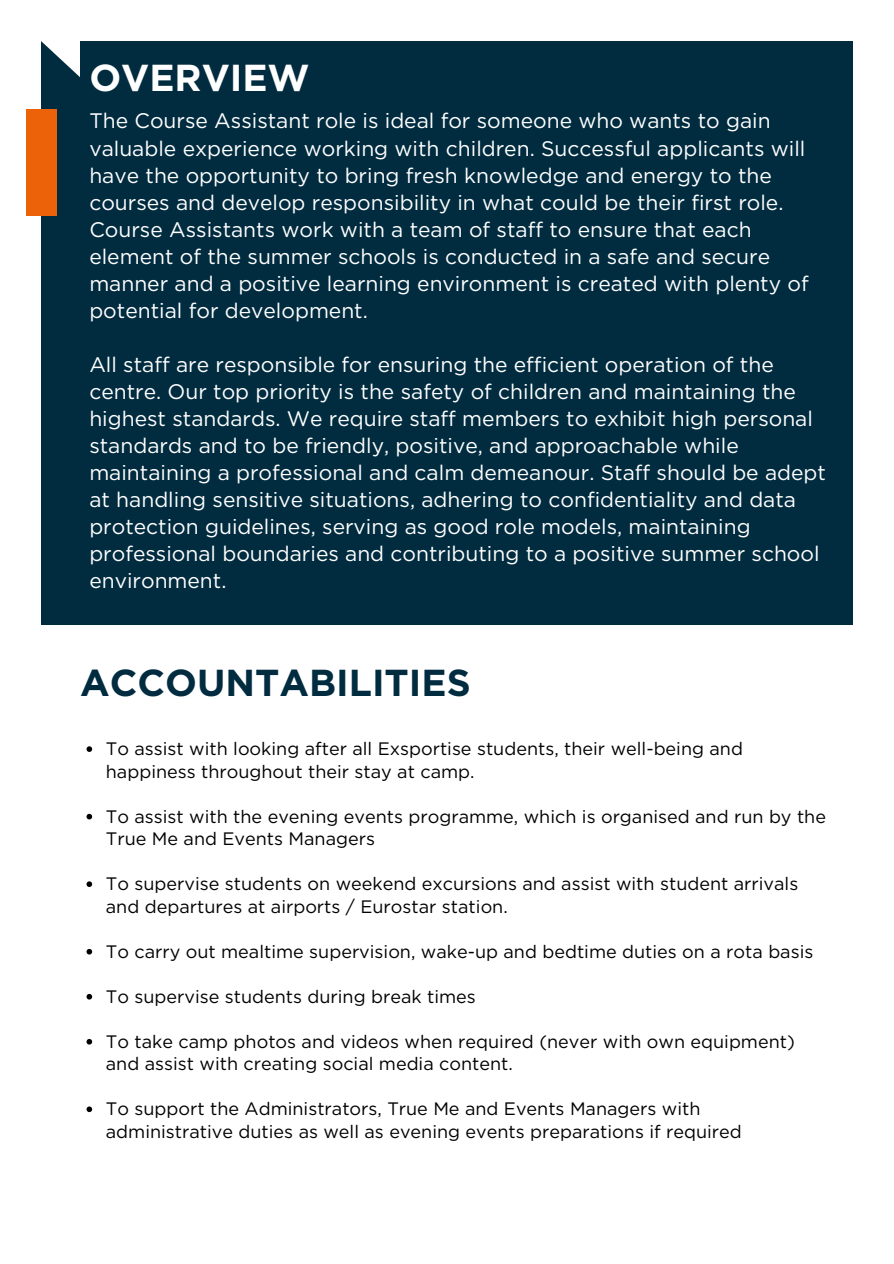
<style>
.page{position:relative;width:894px;height:1264px;background:#fff}
.page>*{position:absolute;margin:0;border:0;box-sizing:border-box;transform-origin:0 0}
.t1{font:700 37.5px "Gotham";color:#012c40}
.t2{font:700 37.5px "Gotham";color:#fff}
.t3{font:21px/27px "Gotham";color:#fff}
.t4{font:18px/22.5px "Gotham";color:#000}
</style>
<div class="page">
<svg style="left:86px;top:746px;width:6px;height:6px"></svg>
<svg style="left:86px;top:813px;width:6px;height:6px"></svg>
<svg style="left:86px;top:881px;width:6px;height:6px"></svg>
<svg style="left:86px;top:948px;width:6px;height:6px"></svg>
<svg style="left:86px;top:993px;width:6px;height:6px"></svg>
<svg style="left:86px;top:1039px;width:6px;height:5px"></svg>
<svg style="left:86px;top:1106px;width:6px;height:6px"></svg>
<div style="left:41px;top:41px;width:811px;height:583px;background:#012c40"></div>
<svg style="left:41px;top:41px;width:39px;height:36px"></svg>
<div style="left:26px;top:109px;width:30px;height:106px;background:#eb6209"></div>
<p class="t2" style="left:89px;top:55px;width:222px">OVERVIEW</p>
<p class="t3" style="left:89px;top:107px;width:720px">The Course Assistant role is ideal for someone who wants to gain valuable experience working with children. Successful applicants will have the opportunity to bring fresh knowledge and energy to the courses and develop responsibility in what could be their first role.<br>Course Assistants work with a team of staff to ensure that each element of the summer schools is conducted in a safe and secure manner and a positive learning environment is created with plenty of potential for development.</p>
<p class="t3" style="left:89px;top:350px;width:738px">All staff are responsible for ensuring the efficient operation of the centre. Our top priority is the safety of children and maintaining the highest standards. We require staff members to exhibit high personal standards and to be friendly, positive, and approachable while maintaining a professional and calm demeanour. Staff should be adept at handling sensitive situations, adhering to confidentiality and data protection guidelines, serving as good role models, maintaining professional boundaries and contributing to a positive summer school environment.</p>
<p class="t1" style="left:80px;top:659px;width:392px">ACCOUNTABILITIES</p>
<h1 class="t4" style="left:106px;top:737px;width:638px">To assist with looking after all Exsportise students, their well-being and happiness throughout their stay at camp.</h1>
<h2 class="t4" style="left:106px;top:805px;width:721px">To assist with the evening events programme, which is organised and run by the<br>True Me and Events Managers</h2>
<h2 class="t4" style="left:106px;top:872px;width:693px">To supervise students on weekend excursions and assist with student arrivals and departures at airports / Eurostar station.</h2>
<h1 class="t4" style="left:106px;top:940px;width:708px">To carry out mealtime supervision, wake-up and bedtime duties on a rota basis</h1>
<p class="t4" style="left:106px;top:985px;width:371px">To supervise students during break times</p>
<p class="t4" style="left:106px;top:1030px;width:690px">To take camp photos and videos when required (never with own equipment) and assist with creating social media content.</p>
<p class="t4" style="left:106px;top:1097px;width:637px">To support the Administrators, True Me and Events Managers with administrative duties as well as evening events preparations if required</p>
</div>
